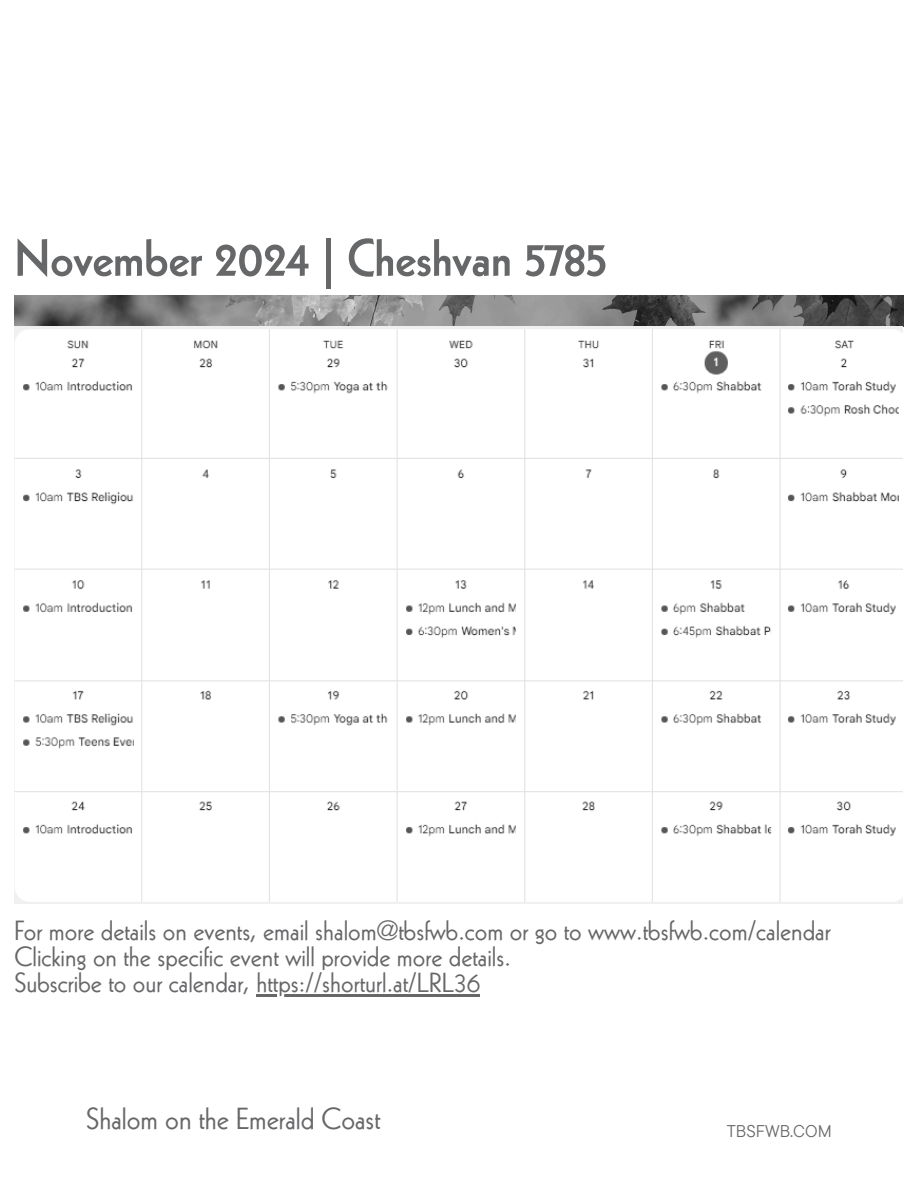
<style>
.page{position:relative;width:918px;height:1188px;background:#fff}
.page>*{position:absolute;margin:0;border:0;box-sizing:border-box;transform-origin:0 0}
.t1{font:800 50.85px "Kabel LT Pro";color:#666769}
.t2{font:29.7px "Kabel LT Pro";color:#666769}
.t3{font:27px/25.8px "Kabel LT Pro";color:#666769}
.t4{font:16.95px "TT Commons Pro";color:#666769}
</style>
<div class="page">
<img style="left:14px;top:295px;width:889px;height:608px">
<hr style="left:256px;top:994px;width:224px;height:2px;background:#666769">
<p class="t1" style="left:14px;top:239px;width:594px">November 2024 | Cheshvan 5785</p>
<p class="t3" style="left:14px;top:921px;width:818px">For more details on events, email shalom@tbsfwb.com or go to www.tbsfwb.com/calendar<br>Clicking on the specific event will provide more details.<br>Subscribe to our calendar, https://shorturl.at/LRL36</p>
<h2 class="t2" style="left:86px;top:1108px;width:296px">Shalom on the Emerald Coast</h2>
<h2 class="t4" style="left:727px;top:1120px;width:106px">TBSFWB.COM</h2>
</div>
